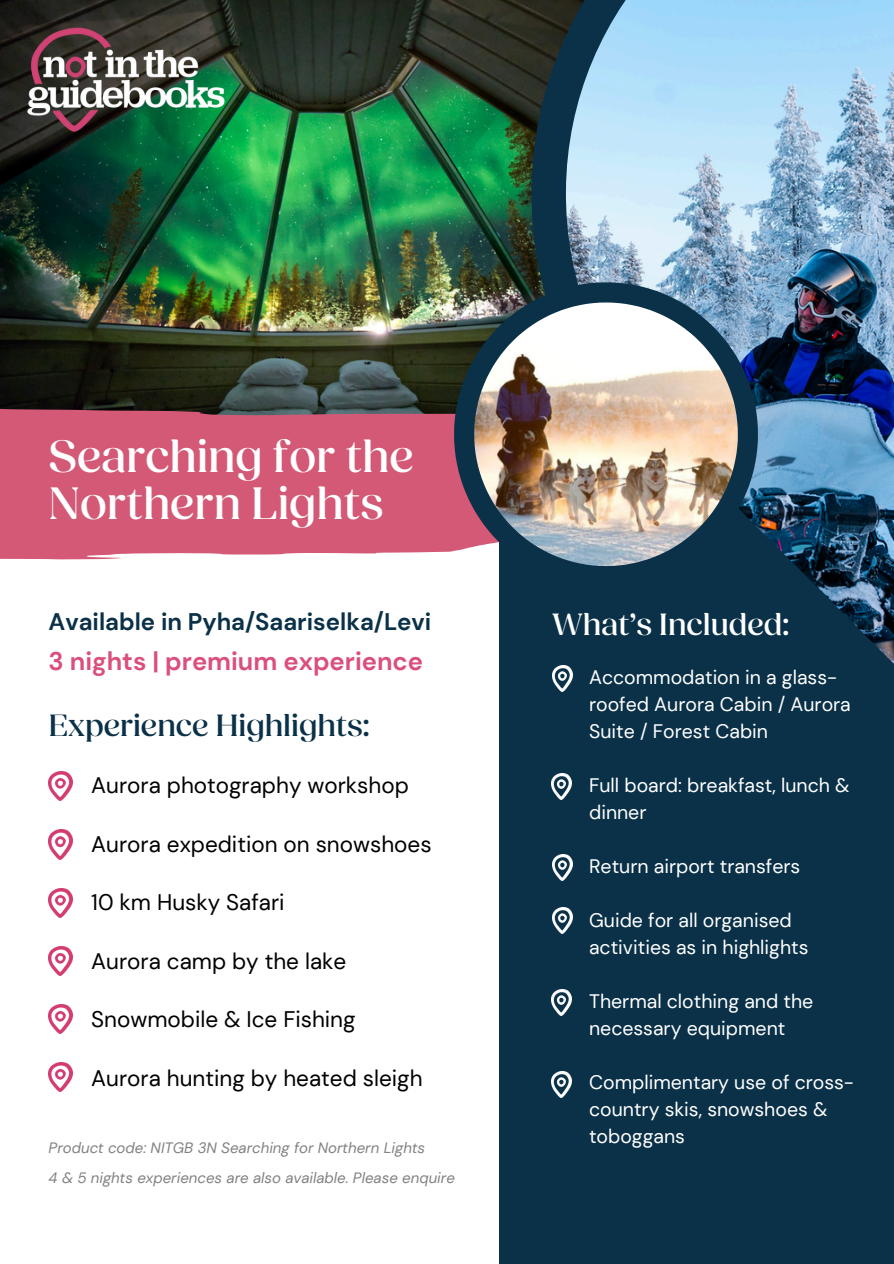
<style>
.page{position:relative;width:894px;height:1264px;background:#fff}
.page>*{position:absolute;margin:0;border:0;box-sizing:border-box;transform-origin:0 0}
.t1{font:500 46.5px/47.2px "Fields Display";color:#fff}
.t2{font:500 31.5px "Fields Display";color:#0a3148}
.t3{font:500 31.5px "Fields Display";color:#fff}
.t4{font:700 25.5px "DM Sans";color:#db4f7c}
.t5{font:700 24px "DM Sans";color:#0a3148}
.t6{font:22.5px "DM Sans";color:#000}
.t7{font:19.5px/27px "DM Sans";color:#fff}
.t8{font:italic 15px "DM Sans";color:#818181}
</style>
<div class="page">
<div style="left:499px;top:429px;width:394px;height:834px;background:#0a3148"></div>
<img style="left:0;top:0;width:531px;height:408px">
<img style="left:531px;top:0;width:362px;height:692px">
<div style="left:0;top:408px;width:454px;height:151px;background:#d35976"></div>
<img style="left:454px;top:282px;width:303px;height:304px">
<img style="left:474px;top:302px;width:263px;height:264px">
<img style="left:552px;top:665px;width:20px;height:26px">
<img style="left:551px;top:773px;width:21px;height:26px">
<img style="left:552px;top:854px;width:20px;height:26px">
<img style="left:552px;top:907px;width:20px;height:26px">
<img style="left:551px;top:989px;width:21px;height:26px">
<img style="left:551px;top:1071px;width:21px;height:26px">
<img style="left:49px;top:771px;width:23px;height:30px">
<img style="left:49px;top:829px;width:23px;height:30px">
<img style="left:49px;top:888px;width:23px;height:29px">
<img style="left:49px;top:946px;width:23px;height:29px">
<img style="left:49px;top:1004px;width:23px;height:29px">
<img style="left:49px;top:1062px;width:23px;height:29px">
<img style="left:24px;top:24px;width:203px;height:111px">
<p class="t1" style="left:49px;top:433px;width:366px">Searching for the<br>Northern Lights</p>
<h4 class="t5" style="left:49px;top:606px;width:384px">Available in Pyha/Saariselka/Levi</h4>
<h4 class="t4" style="left:49px;top:645px;width:376px">3 nights | premium experience</h4>
<h4 class="t2" style="left:49px;top:706px;width:322px">Experience Highlights:</h4>
<h5 class="t6" style="left:91px;top:770px;width:319px">Aurora photography workshop</h5>
<h5 class="t6" style="left:91px;top:829px;width:342px">Aurora expedition on snowshoes</h5>
<p class="t6" style="left:91px;top:887px;width:195px">10 km Husky Safari</p>
<p class="t6" style="left:91px;top:946px;width:256px">Aurora camp by the lake</p>
<h3 class="t6" style="left:91px;top:1004px;width:266px">Snowmobile &amp; Ice Fishing</h3>
<h2 class="t6" style="left:91px;top:1063px;width:333px">Aurora hunting by heated sleigh</h2>
<p class="t8" style="left:49px;top:1138px;width:378px">Product code: NITGB 3N Searching for Northern Lights</p>
<p class="t8" style="left:49px;top:1167px;width:407px">4 &amp; 5 nights experiences are also available. Please enquire</p>
<h4 class="t3" style="left:552px;top:604px;width:238px">What’s Included:</h4>
<h4 class="t7" style="left:589px;top:663px;width:263px">Accommodation in a glass&shy;roofed Aurora Cabin / Aurora<br>Suite / Forest Cabin</h4>
<h4 class="t7" style="left:589px;top:771px;width:262px">Full board: breakfast, lunch &amp; dinner</h4>
<p class="t7" style="left:589px;top:852px;width:213px">Return airport transfers</p>
<p class="t7" style="left:589px;top:906px;width:221px">Guide for all organised activities as in highlights</p>
<p class="t7" style="left:589px;top:987px;width:226px">Thermal clothing and the necessary equipment</p>
<p class="t7" style="left:589px;top:1068px;width:266px">Complimentary use of cross&shy;country skis, snowshoes &amp; toboggans</p>
</div>
